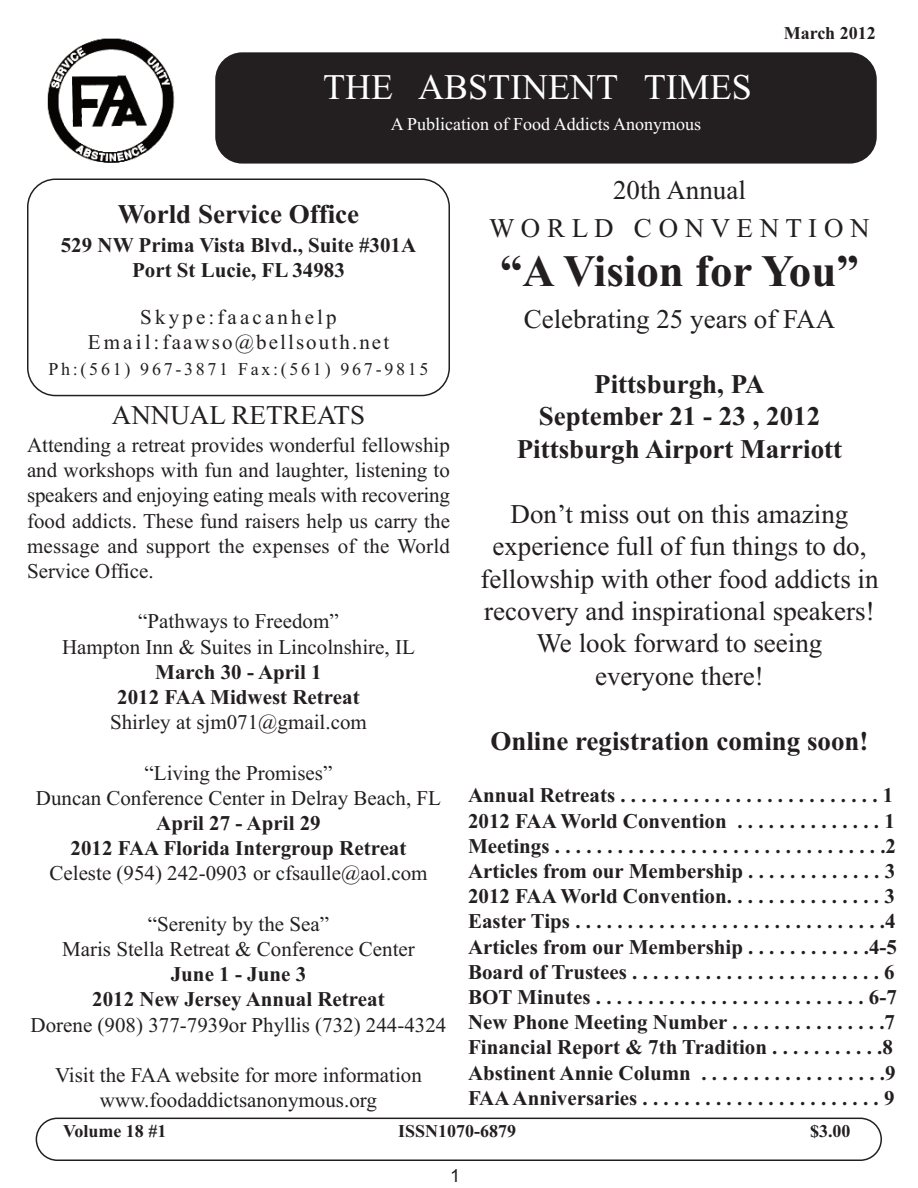
<style>
.page{position:relative;width:918px;height:1188px;background:#fff}
.page>*{position:absolute;margin:0;border:0;box-sizing:border-box;transform-origin:0 0}
.t1{font:700 45px "Times New Roman";color:#231f20}
.t2{font:36px "Times New Roman";color:#fff}
.t3{font:27px/32.4px "Times New Roman";color:#231f20;text-align:center}
.t4{font:700 27px/32.5px "Times New Roman";color:#231f20;text-align:center}
.t5{font:27px/38.7px "Times New Roman";letter-spacing:.23em;color:#231f20;text-align:center}
.t6{font:700 21px/25.2px "Times New Roman";color:#231f20;text-align:center}
.t7{font:21px/25.2px "Times New Roman";color:#231f20;text-align:center}
.t8{font:21px/25.2px "Times New Roman";letter-spacing:.15em;color:#231f20;text-align:center}
.t9{font:700 18px "Times New Roman";color:#231f20}
.t10{font:18px "Times New Roman";color:#fff}
.t11{font:18px "Times New Roman";letter-spacing:.15em;color:#231f20}
.t12{font:18px "Arial";color:#231f20}
</style>
<div class="page">
<div style="left:215px;top:52px;width:662px;height:112px;background:#231f20;border-radius:27px"></div>
<img style="left:47px;top:38px;width:128px;height:125px">
<svg style="left:36px;top:1118px;width:846px;height:43px"></svg>
<svg style="left:27px;top:178px;width:423px;height:218px"></svg>
<h2 class="t2" style="left:323px;top:65px;width:430px">THE ABSTINENT TIMES</h2>
<p class="t10" style="left:391px;top:113px;width:312px">A Publication of Food Addicts Anonymous</p>
<p class="t9" style="left:784px;top:22px;width:94px">March 2012</p>
<p class="t4" style="left:118px;top:198px;width:243px">World Service Office</p>
<p class="t6" style="left:61px;top:232px;width:357px">529 NW Prima Vista Blvd., Suite #301A<br>Port St Lucie, FL 34983</p>
<p class="t8" style="left:88px;top:304px;width:303px">Skype:faacanhelp<br>Email:faawso@bellsouth.net</p>
<p class="t11" style="left:49px;top:358px;width:381px">Ph:(561) 967-3871 Fax:(561) 967-9815</p>
<p class="t3" style="left:112px;top:398px;width:255px">ANNUAL RETREATS</p>
<p class="t7" style="left:27px;top:432px;width:425px;text-align:justify">Attending a retreat provides wonderful fellowship and workshops with fun and laughter, listening to speakers and enjoying eating meals with recovering food addicts. These fund raisers help us carry the message and support the expenses of the World Service Office.</p>
<p class="t7" style="left:62px;top:609px;width:354px">“Pathways to Freedom”<br>Hampton Inn &amp; Suites in Lincolnshire, IL</p>
<p class="t6" style="left:117px;top:659px;width:244px">March 30 - April 1<br>2012 FAA Midwest Retreat</p>
<p class="t7" style="left:110px;top:709px;width:258px">Shirley at sjm071@gmail.com</p>
<p class="t7" style="left:36px;top:760px;width:407px">“Living the Promises”<br>Duncan Conference Center in Delray Beach, FL</p>
<p class="t6" style="left:71px;top:810px;width:337px">April 27 - April 29<br>2012 FAA Florida Intergroup Retreat</p>
<p class="t7" style="left:50px;top:861px;width:379px">Celeste (954) 242-0903 or cfsaulle@aol.com</p>
<p class="t7" style="left:62px;top:911px;width:354px">“Serenity by the Sea”<br>Maris Stella Retreat &amp; Conference Center</p>
<p class="t6" style="left:92px;top:961px;width:294px">June 1 - June 3<br>2012 New Jersey Annual Retreat</p>
<p class="t7" style="left:31px;top:1012px;width:417px">Dorene (908) 377-7939or Phyllis (732) 244-4324</p>
<p class="t7" style="left:55px;top:1062px;width:368px">Visit the FAA website for more information www.foodaddictsanonymous.org</p>
<p class="t5" style="left:489px;top:170px;width:382px">20th Annual<br>WORLD CONVENTION</p>
<h1 class="t1" style="left:500px;top:244px;width:360px">“A Vision for You”</h1>
<p class="t3" style="left:524px;top:303px;width:313px">Celebrating 25 years of FAA</p>
<p class="t4" style="left:517px;top:367px;width:327px">Pittsburgh, PA<br>September 21 - 23 , 2012<br>Pittsburgh Airport Marriott</p>
<p class="t3" style="left:480px;top:497px;width:400px">Don’t miss out on this amazing experience full of fun things to do, fellowship with other food addicts in recovery and inspirational speakers!<br>We look forward to seeing<br>everyone there!</p>
<p class="t4" style="left:490px;top:724px;width:380px">Online registration coming soon!</p>
<p class="t6" style="left:468px;top:783px;width:431px;text-align:left">AnnualRetreats.........................1<br>2012 FAAWorld Convention . . . . . . . . . . . . . . 1<br>Meetings................................2<br>Articles from our Membership . . . . . . . . . . . . . 3<br>2012 FAA World Convention. . . . . . . . . . . . . . . 3<br>EasterTips..............................4<br>Articles from our Membership . . . . . . . . . . . .4-5<br>BoardofTrustees........................6<br>BOTMinutes..........................6-7<br>New Phone Meeting Number . . . . . . . . . . . . . . .7<br>Financial Report &amp; 7th Tradition . . . . . . . . . . .8<br>AbstinentAnnieColumn ..................9<br>FAAAnniversaries.......................9</p>
<p class="t9" style="left:63px;top:1120px;width:105px">Volume 18 #1</p>
<p class="t9" style="left:398px;top:1120px;width:120px">ISSN1070-6879</p>
<p class="t9" style="left:810px;top:1120px;width:42px">$3.00</p>
<p class="t12" style="left:450px;top:1165px;width:12px">1</p>
</div>
